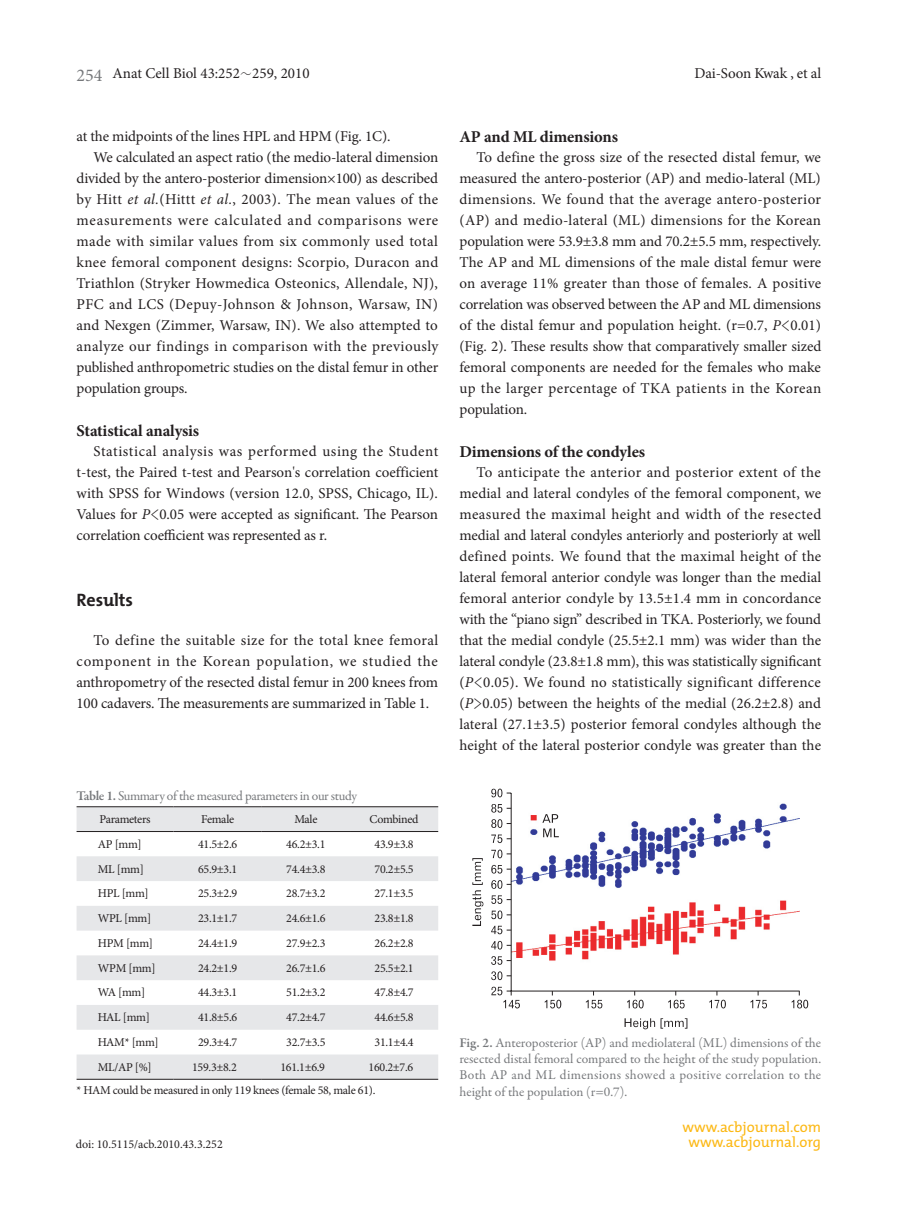
<style>
.page{position:relative;width:919px;height:1217px;background:#fff}
.page>*{position:absolute;margin:0;border:0;box-sizing:border-box;transform-origin:0 0}
.대제목{font:700 18px "The Mix";letter-spacing:-.01em;color:#231f20}
.t1{font:18px "Minion Pro";color:#76787b}
._1{font:700 16.5px "Minion Pro";letter-spacing:-.01em;color:#231f20}
.본문{font:15px/21px "Minion Pro";letter-spacing:-.01em;color:#231f20;text-align:justify}
.t2{font:14.7px "The Mix";color:#fcb814}
.캡션{font:13.5px/16.2px "Garamond Premr Pro";letter-spacing:.015em;color:#76787b;text-align:justify}
.표본문{font:13.5px "Garamond Premr Pro";letter-spacing:-.03em;color:#76787b}
.표본문-2{font:12px "Minion Pro";letter-spacing:-.025em;color:#231f20}
.표본문-3{font:12px "Minion Pro";color:#231f20}
.s1{font-family:"YDIY Mj O310"}
.s2{font-style:italic}
.s3{font-family:"Batang"}
.s4{font-weight:600}
</style>
<div class="page">
<svg style="left:506px;top:792px;width:294px;height:199px"></svg>
<svg style="left:491px;top:788px;width:11px;height:9px"></svg>
<svg style="left:472px;top:890px;width:11px;height:35px"></svg>
<svg style="left:472px;top:858px;width:10px;height:26px"></svg>
<svg style="left:624px;top:1018px;width:63px;height:11px"></svg>
<svg style="left:491px;top:986px;width:29px;height:22px"></svg>
<svg style="left:791px;top:990px;width:17px;height:18px"></svg>
<svg style="left:750px;top:990px;width:16px;height:18px"></svg>
<svg style="left:709px;top:990px;width:16px;height:18px"></svg>
<svg style="left:668px;top:990px;width:16px;height:18px"></svg>
<svg style="left:627px;top:990px;width:16px;height:18px"></svg>
<svg style="left:585px;top:990px;width:17px;height:18px"></svg>
<svg style="left:544px;top:990px;width:17px;height:18px"></svg>
<svg style="left:491px;top:803px;width:20px;height:9px"></svg>
<svg style="left:491px;top:819px;width:20px;height:8px"></svg>
<svg style="left:491px;top:834px;width:20px;height:8px"></svg>
<svg style="left:491px;top:864px;width:20px;height:9px"></svg>
<svg style="left:491px;top:895px;width:20px;height:8px"></svg>
<svg style="left:491px;top:849px;width:20px;height:9px"></svg>
<svg style="left:491px;top:879px;width:20px;height:9px"></svg>
<svg style="left:491px;top:910px;width:20px;height:8px"></svg>
<svg style="left:491px;top:925px;width:20px;height:9px"></svg>
<svg style="left:491px;top:940px;width:20px;height:9px"></svg>
<svg style="left:491px;top:955px;width:20px;height:9px"></svg>
<svg style="left:491px;top:971px;width:20px;height:8px"></svg>
<svg style="left:542px;top:814px;width:16px;height:8px"></svg>
<svg style="left:543px;top:828px;width:15px;height:9px"></svg>
<svg style="left:77px;top:807px;width:361px;height:271px;fill:#e6e7e9"></svg>
<hr style="left:77px;top:806px;width:96px;height:1px;background:#231f20">
<hr style="left:173px;top:806px;width:89px;height:1px;background:#231f20">
<hr style="left:262px;top:806px;width:88px;height:1px;background:#231f20">
<hr style="left:350px;top:806px;width:88px;height:1px;background:#231f20">
<hr style="left:77px;top:831px;width:96px;height:1px;background:#231f20">
<hr style="left:173px;top:831px;width:89px;height:1px;background:#231f20">
<hr style="left:262px;top:831px;width:88px;height:1px;background:#231f20">
<hr style="left:350px;top:831px;width:88px;height:1px;background:#231f20">
<hr style="left:77px;top:1078px;width:96px;height:1px;background:#231f20">
<hr style="left:173px;top:1078px;width:89px;height:1px;background:#231f20">
<hr style="left:262px;top:1078px;width:88px;height:1px;background:#231f20">
<hr style="left:350px;top:1078px;width:88px;height:1px;background:#231f20">
<p class="t1" style="left:77px;top:63px;width:27px">254</p>
<p class="본문" style="left:113px;top:63px;width:198px">Anat Cell Biol 43:252<span class="s1">~</span>259, 2010</p>
<p class="본문" style="left:694px;top:63px;width:128px">Dai-Soon Kwak , et al</p>
<p class="본문" style="left:77px;top:126px;width:315px">at the midpoints of the lines HPL and HPM (Fig. 1C).</p>
<p class="본문" style="left:77px;top:147px;width:363px;text-indent:17px">We calculated an aspect ratio (the medio-lateral dimension divided by the antero-posterior dimension×100) as described by Hitt <span class="s2">et al.</span>(Hittt <span class="s2">et al.</span>, 2003). The mean values of the measurements were calculated and comparisons were made with similar values from six commonly used total knee femoral component designs: Scorpio, Duracon and Triathlon (Stryker Howmedica Osteonics, Allendale, NJ), PFC and LCS (Depuy-Johnson &amp; Johnson, Warsaw, IN) and Nexgen (Zimmer, Warsaw, IN). We also attempted to analyze our findings in comparison with the previously published anthropometric studies on the distal femur in other population groups.</p>
<p class="_1" style="left:77px;top:419px;width:124px">Statistical analysis</p>
<p class="본문" style="left:77px;top:441px;width:363px;text-indent:17px">Statistical analysis was performed using the Student t-test, the Paired t-test and Pearson's correlation coefficient with SPSS for Windows (version 12.0, SPSS, Chicago, IL).<br>Values for <span class="s2">P</span><span class="s3">&lt;</span>0.05 were accepted as significant. The Pearson correlation coefficient was represented as r.</p>
<p class="대제목" style="left:77px;top:584px;width:58px">Results</p>
<p class="본문" style="left:77px;top:630px;width:363px;text-indent:17px">To define the suitable size for the total knee femoral component in the Korean population, we studied the anthropometry of the resected distal femur in 200 knees from 100 cadavers. The measurements are summarized in Table 1.</p>
<p class="표본문" style="left:77px;top:787px;width:282px"><span class="s4">Table 1.</span> Summary of the measured parameters in our study</p>
<p class="표본문-2" style="left:100px;top:811px;width:52px">Parameters</p>
<p class="표본문-2" style="left:201px;top:811px;width:34px">Female</p>
<p class="표본문-2" style="left:294px;top:811px;width:25px">Male</p>
<p class="표본문-2" style="left:369px;top:811px;width:50px">Combined</p>
<p class="표본문-2" style="left:98px;top:835px;width:45px">AP [mm]</p>
<p class="표본문-2" style="left:198px;top:835px;width:41px">41.5±2.6</p>
<p class="표본문-2" style="left:286px;top:835px;width:41px">46.2±3.1</p>
<p class="표본문-2" style="left:374px;top:835px;width:41px">43.9±3.8</p>
<p class="표본문-2" style="left:98px;top:860px;width:48px">ML [mm]</p>
<p class="표본문-2" style="left:198px;top:860px;width:41px">65.9±3.1</p>
<p class="표본문-2" style="left:286px;top:860px;width:41px">74.4±3.8</p>
<p class="표본문-2" style="left:374px;top:860px;width:41px">70.2±5.5</p>
<p class="표본문-2" style="left:98px;top:885px;width:52px">HPL [mm]</p>
<p class="표본문-2" style="left:198px;top:885px;width:41px">25.3±2.9</p>
<p class="표본문-2" style="left:286px;top:885px;width:41px">28.7±3.2</p>
<p class="표본문-2" style="left:374px;top:885px;width:41px">27.1±3.5</p>
<p class="표본문-2" style="left:98px;top:910px;width:55px">WPL [mm]</p>
<p class="표본문-2" style="left:198px;top:910px;width:41px">23.1±1.7</p>
<p class="표본문-2" style="left:286px;top:910px;width:41px">24.6±1.6</p>
<p class="표본문-2" style="left:374px;top:910px;width:41px">23.8±1.8</p>
<p class="표본문-2" style="left:98px;top:934px;width:57px">HPM [mm]</p>
<p class="표본문-2" style="left:198px;top:934px;width:41px">24.4±1.9</p>
<p class="표본문-2" style="left:286px;top:934px;width:41px">27.9±2.3</p>
<p class="표본문-2" style="left:374px;top:934px;width:41px">26.2±2.8</p>
<p class="표본문-2" style="left:98px;top:959px;width:59px">WPM [mm]</p>
<p class="표본문-2" style="left:198px;top:959px;width:41px">24.2±1.9</p>
<p class="표본문-2" style="left:286px;top:959px;width:41px">26.7±1.6</p>
<p class="표본문-2" style="left:374px;top:959px;width:41px">25.5±2.1</p>
<p class="표본문-2" style="left:98px;top:984px;width:49px">WA [mm]</p>
<p class="표본문-2" style="left:198px;top:984px;width:41px">44.3±3.1</p>
<p class="표본문-2" style="left:286px;top:984px;width:41px">51.2±3.2</p>
<p class="표본문-2" style="left:374px;top:984px;width:41px">47.8±4.7</p>
<p class="표본문-2" style="left:98px;top:1009px;width:54px">HAL [mm]</p>
<p class="표본문-2" style="left:198px;top:1009px;width:41px">41.8±5.6</p>
<p class="표본문-2" style="left:286px;top:1009px;width:41px">47.2±4.7</p>
<p class="표본문-2" style="left:374px;top:1009px;width:41px">44.6±5.8</p>
<p class="표본문-2" style="left:98px;top:1033px;width:62px">HAM* [mm]</p>
<p class="표본문-2" style="left:198px;top:1033px;width:41px">29.3±4.7</p>
<p class="표본문-2" style="left:286px;top:1033px;width:41px">32.7±3.5</p>
<p class="표본문-2" style="left:374px;top:1033px;width:41px">31.1±4.4</p>
<p class="표본문-2" style="left:98px;top:1058px;width:55px">ML/AP [%]</p>
<p class="표본문-2" style="left:192px;top:1058px;width:46px">159.3±8.2</p>
<p class="표본문-2" style="left:280px;top:1058px;width:46px">161.1±6.9</p>
<p class="표본문-2" style="left:368px;top:1058px;width:46px">160.2±7.6</p>
<p class="표본문-2" style="left:77px;top:1081px;width:300px">* HAM could be measured in only 119 knees (female 58, male 61).</p>
<p class="표본문-3" style="left:76px;top:1135px;width:148px">doi: 10.5115/acb.2010.43.3.252</p>
<p class="_1" style="left:459px;top:125px;width:160px">AP and ML dimensions</p>
<p class="본문" style="left:459px;top:147px;width:363px;text-indent:17px">To define the gross size of the resected distal femur, we measured the antero-posterior (AP) and medio-lateral (ML) dimensions. We found that the average antero-posterior (AP) and medio-lateral (ML) dimensions for the Korean population were 53.9±3.8 mm and 70.2±5.5 mm, respectively.<br>The AP and ML dimensions of the male distal femur were on average 11% greater than those of females. A positive correlation was observed between the AP and ML dimensions of the distal femur and population height. (r=0.7, <span class="s2">P</span><span class="s3">&lt;</span>0.01) (Fig. 2). These results show that comparatively smaller sized femoral components are needed for the females who make up the larger percentage of TKA patients in the Korean population.</p>
<p class="_1" style="left:459px;top:440px;width:187px">Dimensions of the condyles</p>
<p class="본문" style="left:459px;top:462px;width:363px;text-indent:17px">To anticipate the anterior and posterior extent of the medial and lateral condyles of the femoral component, we measured the maximal height and width of the resected medial and lateral condyles anteriorly and posteriorly at well defined points. We found that the maximal height of the lateral femoral anterior condyle was longer than the medial femoral anterior condyle by 13.5±1.4 mm in concordance with the “piano sign” described in TKA. Posteriorly, we found that the medial condyle (25.5±2.1 mm) was wider than the lateral condyle (23.8±1.8 mm), this was statistically significant (<span class="s2">P</span><span class="s3">&lt;</span>0.05). We found no statistically significant difference (<span class="s2">P</span><span class="s3">&gt;</span>0.05) between the heights of the medial (26.2±2.8) and lateral (27.1±3.5) posterior femoral condyles although the height of the lateral posterior condyle was greater than the</p>
<p class="캡션" style="left:459px;top:1034px;width:363px"><span class="s4">Fig. 2.</span> Anteroposterior (AP) and mediolateral (ML) dimensions of the resected distal femoral compared to the height of the study population.<br>Both AP and ML dimensions showed a positive correlation to the height of the population (r=0.7).</p>
<p class="t2" style="left:682px;top:1114px;width:140px">www.acbjournal.com</p>
<p class="t2" style="left:688px;top:1129px;width:134px">www.acbjournal.org</p>
</div>
